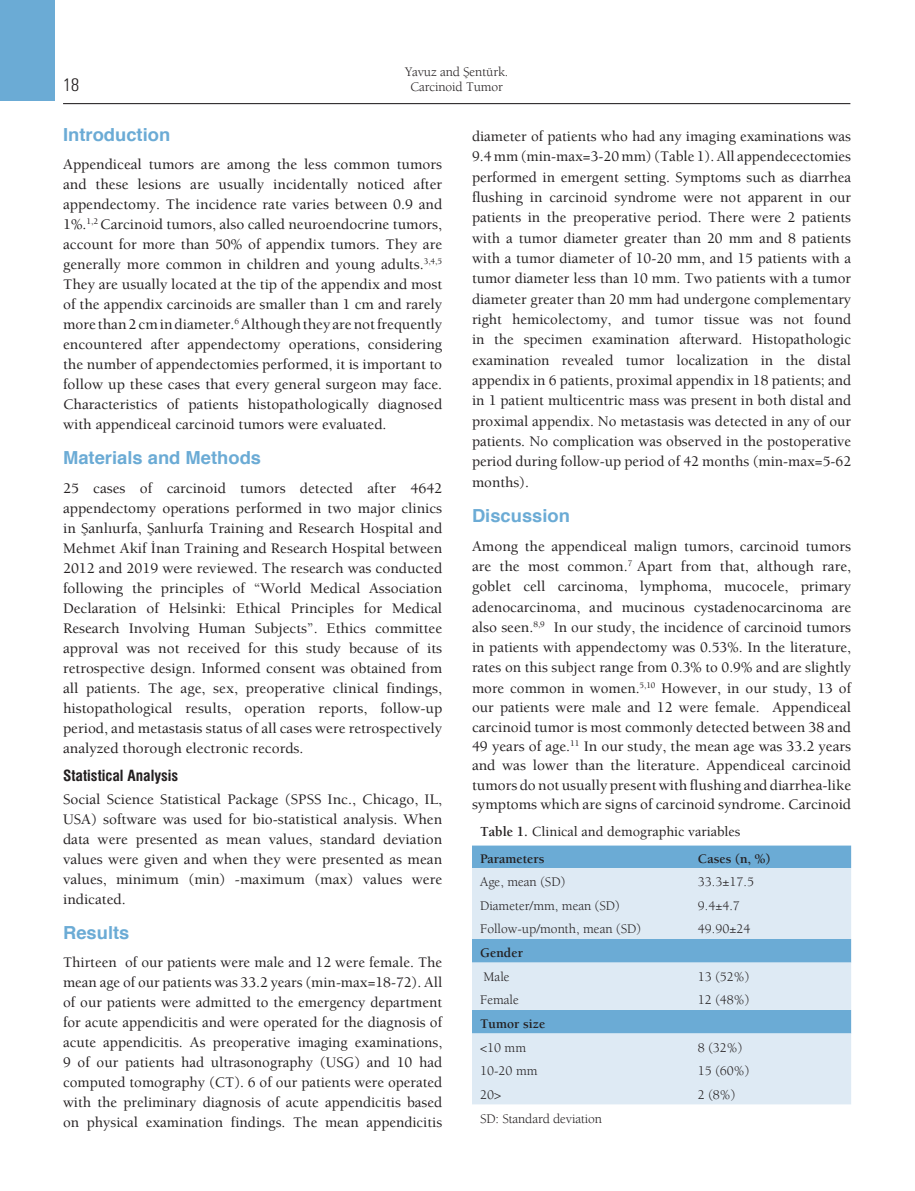
<style>
.page{position:relative;width:915px;height:1191px;background:#fff}
.page>*{position:absolute;margin:0;border:0;box-sizing:border-box;transform-origin:0 0}
.t1{font:700 18px "Helvetica";color:#6babd5}
.t2{font:18px "Univers Cond Light Tr";color:#231f20}
.t3{font:500 15px/20px "Berkeley";color:#231f20;text-align:justify}
.t4{font:15px "Swiss Condensed Bold Tr";color:#231f20}
.t5{font:500 14.25px "Berkeley";color:#231f20}
.t6{font:13.5px/15px "Berkeley";color:#231f20;text-align:center}
.t7{font:700 13.5px "Berkeley";color:#231f20}
.s1{font-weight:700}
</style>
<div class="page">
<hr style="left:63px;top:103px;width:787px;height:1px;background:#231f20">
<div style="left:0;top:0;width:55px;height:101px;background:#6babd5"></div>
<div style="left:472px;top:845px;width:378px;height:23px;background:#6babd5"></div>
<svg style="left:472px;top:868px;width:378px;height:236px;background:#c7dded"></svg>
<p class="t6" style="left:405px;top:64px;width:105px">Yavuz and Şentürk.<br>Carcinoid Tumor</p>
<p class="t2" style="left:63px;top:74px;width:17px">18</p>
<p class="t1" style="left:63px;top:120px;width:109px">Introduction</p>
<p class="t3" style="left:63px;top:154px;width:380px">Appendiceal tumors are among the less common tumors and these lesions are usually incidentally noticed after appendectomy. The incidence rate varies between 0.9 and 1%.<sup>1,2</sup> Carcinoid tumors, also called neuroendocrine tumors, account for more than 50% of appendix tumors. They are generally more common in children and young adults.<sup>3,4,5<br></sup>They are usually located at the tip of the appendix and most of the appendix carcinoids are smaller than 1 cm and rarely more than 2 cm in diameter.<sup>6</sup> Although they are not frequently encountered after appendectomy operations, considering the number of appendectomies performed, it is important to follow up these cases that every general surgeon may face.<br>Characteristics of patients histopathologically diagnosed with appendiceal carcinoid tumors were evaluated.</p>
<p class="t1" style="left:63px;top:443px;width:199px">Materials and Methods</p>
<p class="t3" style="left:63px;top:477px;width:380px">25 cases of carcinoid tumors detected after 4642 appendectomy operations performed in two major clinics in Şanlıurfa, Şanlıurfa Training and Research Hospital and Mehmet Akif İnan Training and Research Hospital between 2012 and 2019 were reviewed. The research was conducted following the principles of “World Medical Association Declaration of Helsinki: Ethical Principles for Medical Research Involving Human Subjects”. Ethics committee approval was not received for this study because of its retrospective design. Informed consent was obtained from all patients. The age, sex, preoperative clinical findings, histopathological results, operation reports, follow-up period, and metastasis status of all cases were retrospectively analyzed thorough electronic records.</p>
<p class="t4" style="left:63px;top:767px;width:117px">Statistical Analysis</p>
<p class="t3" style="left:63px;top:788px;width:380px">Social Science Statistical Package (SPSS Inc., Chicago, IL, USA) software was used for bio-statistical analysis. When data were presented as mean values, standard deviation values were given and when they were presented as mean values, minimum (min) -maximum (max) values were indicated.</p>
<p class="t1" style="left:63px;top:917px;width:68px">Results</p>
<p class="t3" style="left:63px;top:952px;width:380px">Thirteen of our patients were male and 12 were female. The mean age of our patients was 33.2 years (min-max=18-72). All of our patients were admitted to the emergency department for acute appendicitis and were operated for the diagnosis of acute appendicitis. As preoperative imaging examinations, 9 of our patients had ultrasonography (USG) and 10 had computed tomography (CT). 6 of our patients were operated with the preliminary diagnosis of acute appendicitis based on physical examination findings. The mean appendicitis</p>
<p class="t3" style="left:472px;top:126px;width:380px">diameter of patients who had any imaging examinations was 9.4 mm (min-max=3-20 mm) (Table 1). All appendecectomies performed in emergent setting. Symptoms such as diarrhea flushing in carcinoid syndrome were not apparent in our patients in the preoperative period. There were 2 patients with a tumor diameter greater than 20 mm and 8 patients with a tumor diameter of 10-20 mm, and 15 patients with a tumor diameter less than 10 mm. Two patients with a tumor diameter greater than 20 mm had undergone complementary right hemicolectomy, and tumor tissue was not found in the specimen examination afterward. Histopathologic examination revealed tumor localization in the distal appendix in 6 patients, proximal appendix in 18 patients; and in 1 patient multicentric mass was present in both distal and proximal appendix. No metastasis was detected in any of our patients. No complication was observed in the postoperative period during follow-up period of 42 months (min-max=5-62 months).</p>
<p class="t1" style="left:472px;top:501px;width:99px">Discussion</p>
<p class="t3" style="left:472px;top:535px;width:380px">Among the appendiceal malign tumors, carcinoid tumors are the most common.<sup>7</sup> Apart from that, although rare, goblet cell carcinoma, lymphoma, mucocele, primary adenocarcinoma, and mucinous cystadenocarcinoma are also seen.<sup>8,9</sup> In our study, the incidence of carcinoid tumors in patients with appendectomy was 0.53%. In the literature, rates on this subject range from 0.3% to 0.9% and are slightly more common in women.<sup>5,10</sup> However, in our study, 13 of our patients were male and 12 were female. Appendiceal carcinoid tumor is most commonly detected between 38 and 49 years of age.<sup>11</sup> In our study, the mean age was 33.2 years and was lower than the literature. Appendiceal carcinoid tumors do not usually present with flushing and diarrhea-like symptoms which are signs of carcinoid syndrome. Carcinoid</p>
<p class="t5" style="left:480px;top:823px;width:261px"><span class="s1">Table 1.</span> Clinical and demographic variables</p>
<p class="t7" style="left:480px;top:850px;width:66px">Parameters</p>
<p class="t7" style="left:697px;top:850px;width:74px">Cases (n, %)</p>
<p class="t6" style="left:480px;top:874px;width:86px">Age, mean (SD)</p>
<p class="t6" style="left:697px;top:874px;width:58px">33.3±17.5</p>
<p class="t6" style="left:480px;top:897px;width:141px">Diameter/mm, mean (SD)</p>
<p class="t6" style="left:697px;top:897px;width:44px">9.4±4.7</p>
<p class="t6" style="left:480px;top:921px;width:162px">Follow-up/month, mean (SD)</p>
<p class="t6" style="left:697px;top:921px;width:54px">49.90±24</p>
<p class="t7" style="left:480px;top:944px;width:44px">Gender</p>
<p class="t6" style="left:483px;top:968px;width:28px">Male</p>
<p class="t6" style="left:697px;top:968px;width:53px">13 (52%)</p>
<p class="t6" style="left:480px;top:992px;width:40px">Female</p>
<p class="t6" style="left:697px;top:992px;width:53px">12 (48%)</p>
<p class="t7" style="left:480px;top:1015px;width:67px">Tumor size</p>
<p class="t6" style="left:480px;top:1039px;width:48px">&lt;10 mm</p>
<p class="t6" style="left:697px;top:1039px;width:46px">8 (32%)</p>
<p class="t6" style="left:480px;top:1063px;width:59px">10-20 mm</p>
<p class="t6" style="left:697px;top:1063px;width:53px">15 (60%)</p>
<p class="t6" style="left:480px;top:1086px;width:23px">20&gt;</p>
<p class="t6" style="left:697px;top:1086px;width:39px">2 (8%)</p>
<p class="t6" style="left:480px;top:1110px;width:123px">SD: Standard deviation</p>
</div>
